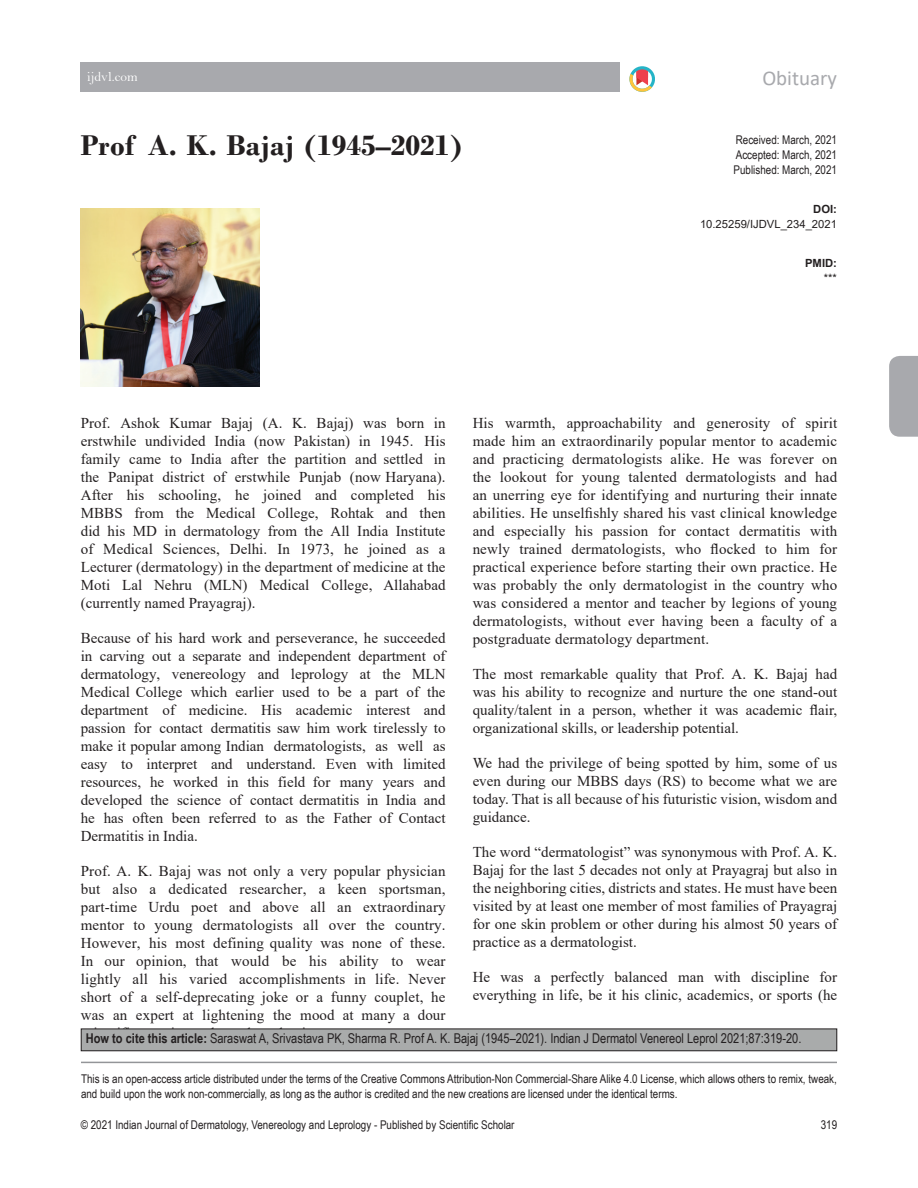
<style>
.page{position:relative;width:918px;height:1188px;background:#fff}
.page>*{position:absolute;margin:0;border:0;box-sizing:border-box;transform-origin:0 0}
.AT{font:700 30px "Bodoni";color:#231f20}
.AH{font:21px "Calibri";color:#a8a9ad}
.TX{font:15px/18px "Times New Roman";color:#231f20;text-align:justify}
.HTC{font:13.5px "Arial Narrow";color:#231f20}
.WEB_LINK{font:13.5px "Bell";color:#fff}
.CR{font:12px/15px "Arial Narrow";color:#231f20}
.RF_Verso{font:12px "Arial Narrow";color:#231f20}
.HIS{font:12px/15px "Arial Narrow";color:#231f20;text-align:justify}
.Folio_Recto{font:12px "Arial Narrow";color:#231f20}
.DOI{font:11.25px/14.2px "Arial";color:#231f20;text-align:right}
.DOI-2{font:700 11.25px/14.2px "Arial";color:#231f20;text-align:right}
.s1{font-weight:700}
.s2{font-weight:400}
</style>
<div class="page">
<div style="left:889px;top:356px;width:29px;height:81px;background:#a8a9ad"></div>
<div style="left:81px;top:62px;width:539px;height:30px;background:#a8a9ad"></div>
<svg style="left:629px;top:66px;width:26px;height:26px"></svg>
<hr style="left:81px;top:1062px;width:756px;height:1px;background:#939598">
<div style="left:81px;top:1029px;width:756px;height:22px;background:#a9abab"></div>
<div style="left:81px;top:1029px;width:756px;height:22px;border:1px solid #231f20"></div>
<img style="left:81px;top:208px;width:178px;height:179px">
<p class="WEB_LINK" style="left:87px;top:69px;width:52px">ijdvl.com</p>
<p class="AH" style="left:762px;top:63px;width:76px">Obituary</p>
<p class="AT" style="left:81px;top:127px;width:383px">Prof A. K. Bajaj (1945–2021)</p>
<p class="HIS" style="left:734px;top:131px;width:105px">Received: March, 2021<br>Accepted: March, 2021<br>Published: March, 2021</p>
<p class="DOI" style="left:700px;top:202px;width:138px"><span class="s1">DOI:<br></span>10.25259/IJDVL_234_2021</p>
<p class="DOI-2" style="left:805px;top:256px;width:33px">PMID: <span class="s2">***</span></p>
<p class="TX" style="left:81px;top:413px;width:366px">Prof. Ashok Kumar Bajaj (A. K. Bajaj) was born in erstwhile undivided India (now Pakistan) in 1945. His family came to India after the partition and settled in the Panipat district of erstwhile Punjab (now Haryana).<br>After his schooling, he joined and completed his MBBS from the Medical College, Rohtak and then did his MD in dermatology from the All India Institute of Medical Sciences, Delhi. In 1973, he joined as a Lecturer (dermatology) in the department of medicine at the Moti Lal Nehru (MLN) Medical College, Allahabad (currently named Prayagraj).</p>
<p class="TX" style="left:81px;top:628px;width:366px">Because of his hard work and perseverance, he succeeded in carving out a separate and independent department of dermatology, venereology and leprology at the MLN Medical College which earlier used to be a part of the department of medicine. His academic interest and passion for contact dermatitis saw him work tirelessly to make it popular among Indian dermatologists, as well as easy to interpret and understand. Even with limited resources, he worked in this field for many years and developed the science of contact dermatitis in India and he has often been referred to as the Father of Contact Dermatitis in India.</p>
<p class="TX" style="left:81px;top:861px;width:366px">Prof. A. K. Bajaj was not only a very popular physician but also a dedicated researcher, a keen sportsman, part-time Urdu poet and above all an extraordinary mentor to young dermatologists all over the country.<br>However, his most defining quality was none of these.<br>In our opinion, that would be his ability to wear lightly all his varied accomplishments in life. Never short of a self-deprecating joke or a funny couplet, he was an expert at lightening the mood at many a dour scientific meeting or heated academic argument.</p>
<p class="TX" style="left:473px;top:413px;width:366px">His warmth, approachability and generosity of spirit made him an extraordinarily popular mentor to academic and practicing dermatologists alike. He was forever on the lookout for young talented dermatologists and had an unerring eye for identifying and nurturing their innate abilities. He unselfishly shared his vast clinical knowledge and especially his passion for contact dermatitis with newly trained dermatologists, who flocked to him for practical experience before starting their own practice. He was probably the only dermatologist in the country who was considered a mentor and teacher by legions of young dermatologists, without ever having been a faculty of a postgraduate dermatology department.</p>
<p class="TX" style="left:473px;top:664px;width:366px">The most remarkable quality that Prof. A. K. Bajaj had was his ability to recognize and nurture the one stand-out quality/talent in a person, whether it was academic flair, organizational skills, or leadership potential.</p>
<p class="TX" style="left:473px;top:753px;width:366px">We had the privilege of being spotted by him, some of us even during our MBBS days (RS) to become what we are today. That is all because of his futuristic vision, wisdom and guidance.</p>
<p class="TX" style="left:473px;top:842px;width:366px">The word “dermatologist” was synonymous with Prof. A. K.<br>Bajaj for the last 5 decades not only at Prayagraj but also in the neighboring cities, districts and states. He must have been visited by at least one member of most families of Prayagraj for one skin problem or other during his almost 50 years of practice as a dermatologist.</p>
<p class="TX" style="left:473px;top:967px;width:366px">He was a perfectly balanced man with discipline for everything in life, be it his clinic, academics, or sports (he</p>
<p class="HTC" style="left:86px;top:1029px;width:717px"><span class="s1">How to cite this article:</span> Saraswat A, Srivastava PK, Sharma R. Prof A. K. Bajaj (1945–2021). Indian J Dermatol Venereol Leprol 2021;87:319-20.</p>
<p class="CR" style="left:81px;top:1070px;width:757px">This is an open-access article distributed under the terms of the Creative Commons Attribution-Non Commercial-Share Alike 4.0 License, which allows others to remix, tweak, and build upon the work non-commercially, as long as the author is credited and the new creations are licensed under the identical terms.</p>
<p class="RF_Verso" style="left:81px;top:1116px;width:435px">© 2021 Indian Journal of Dermatology, Venereology and Leprology - Published by Scientific Scholar</p>
<p class="Folio_Recto" style="left:821px;top:1116px;width:18px">319</p>
</div>
